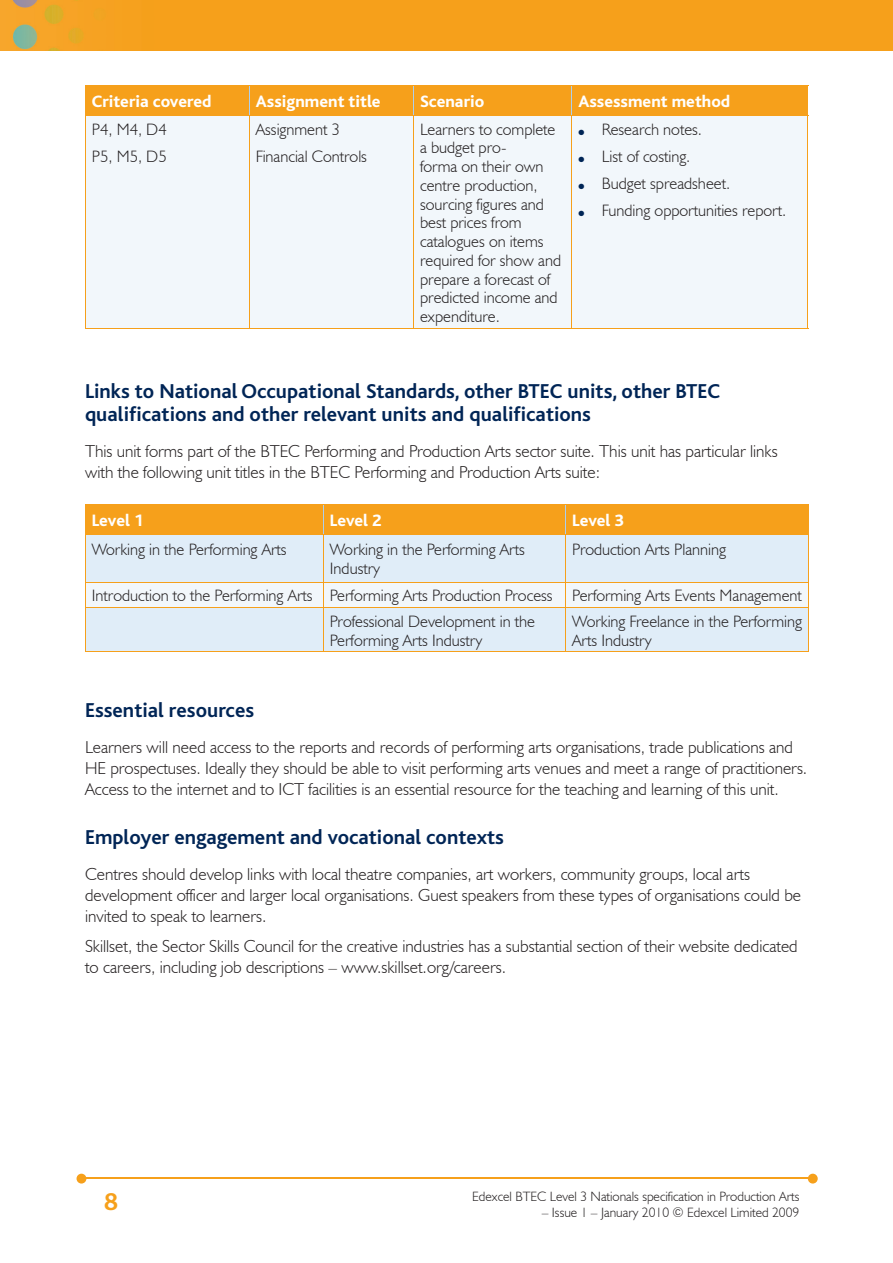
<style>
.page{position:relative;width:893px;height:1263px;background:#fff}
.page>*{position:absolute;margin:0;border:0;box-sizing:border-box;transform-origin:0 0}
.t1{font:700 25.5px "Bliss";color:#f6a01b}
.t2{font:700 21px/22.5px "Bliss";color:#002556}
.t3{font:300 17.25px/21px "Humanist 521 BT";color:#231f20}
.t4{font:800 17.25px "Bliss";color:#fff}
.t5{font:300 16.5px/18.8px "Humanist 521 BT";color:#231f20}
.t6{font:300 13.5px "Humanist 521 BT";color:#231f20}
.t7{font:7.5px "Zapf Dingbats";color:#002556}
</style>
<div class="page">
<img style="left:0;top:0;width:893px;height:51px">
<hr style="left:82px;top:1178px;width:728px;height:1px;background:#f6a01b">
<svg style="left:808px;top:1174px;width:10px;height:9px"></svg>
<svg style="left:77px;top:1174px;width:9px;height:9px"></svg>
<div style="left:86px;top:116px;width:721px;height:212px;background:#f2f7fb"></div>
<div style="left:85px;top:86px;width:723px;height:29px;background:#f6a01b"></div>
<hr style="left:85px;top:85px;width:165px;height:1px;background:#f6a01b">
<hr style="left:250px;top:85px;width:164px;height:1px;background:#f6a01b">
<hr style="left:414px;top:85px;width:158px;height:1px;background:#f6a01b">
<hr style="left:572px;top:85px;width:236px;height:1px;background:#f6a01b">
<hr style="left:85px;top:115px;width:165px;height:1px;background:#f6a01b">
<hr style="left:250px;top:115px;width:164px;height:1px;background:#f6a01b">
<hr style="left:414px;top:115px;width:158px;height:1px;background:#f6a01b">
<hr style="left:572px;top:115px;width:236px;height:1px;background:#f6a01b">
<hr style="left:249px;top:116px;width:1px;height:212px;background:#f6a01b">
<hr style="left:413px;top:116px;width:1px;height:212px;background:#f6a01b">
<hr style="left:572px;top:116px;width:1px;height:212px;background:#f6a01b">
<hr style="left:85px;top:328px;width:165px;height:1px;background:#f6a01b">
<hr style="left:250px;top:328px;width:164px;height:1px;background:#f6a01b">
<hr style="left:414px;top:328px;width:158px;height:1px;background:#f6a01b">
<hr style="left:572px;top:328px;width:236px;height:1px;background:#f6a01b">
<hr style="left:85px;top:116px;width:1px;height:212px;background:#f6a01b">
<hr style="left:807px;top:116px;width:1px;height:212px;background:#f6a01b">
<div style="left:86px;top:505px;width:722px;height:29px;background:#f6a01b"></div>
<div style="left:86px;top:535px;width:722px;height:116px;background:#e0edf8"></div>
<hr style="left:323px;top:504px;width:1px;height:30px;background:#accfed">
<hr style="left:566px;top:504px;width:1px;height:30px;background:#accfed">
<hr style="left:85px;top:504px;width:1px;height:30px;background:#f6a01b">
<hr style="left:808px;top:504px;width:1px;height:30px;background:#f6a01b">
<hr style="left:85px;top:504px;width:239px;height:1px;background:#f6a01b">
<hr style="left:324px;top:504px;width:242px;height:1px;background:#f6a01b">
<hr style="left:566px;top:504px;width:243px;height:1px;background:#f6a01b">
<hr style="left:85px;top:535px;width:1px;height:47px;background:#f6a01b">
<hr style="left:85px;top:534px;width:239px;height:1px;background:#f6a01b">
<hr style="left:323px;top:535px;width:1px;height:47px;background:#f6a01b">
<hr style="left:324px;top:534px;width:242px;height:1px;background:#f6a01b">
<hr style="left:566px;top:535px;width:1px;height:47px;background:#f6a01b">
<hr style="left:808px;top:535px;width:1px;height:47px;background:#f6a01b">
<hr style="left:566px;top:534px;width:243px;height:1px;background:#f6a01b">
<div style="left:85px;top:582px;width:724px;height:25px;background:#f2f7fb"></div>
<hr style="left:566px;top:582px;width:243px;height:1px;background:#f6a01b">
<hr style="left:85px;top:651px;width:239px;height:1px;background:#f6a01b">
<hr style="left:85px;top:608px;width:1px;height:43px;background:#f6a01b">
<hr style="left:85px;top:607px;width:239px;height:1px;background:#f6a01b">
<hr style="left:324px;top:651px;width:242px;height:1px;background:#f6a01b">
<hr style="left:323px;top:608px;width:1px;height:43px;background:#f6a01b">
<hr style="left:324px;top:607px;width:242px;height:1px;background:#f6a01b">
<hr style="left:566px;top:651px;width:243px;height:1px;background:#f6a01b">
<hr style="left:566px;top:608px;width:1px;height:43px;background:#f6a01b">
<hr style="left:808px;top:608px;width:1px;height:43px;background:#f6a01b">
<hr style="left:566px;top:607px;width:243px;height:1px;background:#f6a01b">
<p class="t4" style="left:92px;top:93px;width:121px">Criteria covered</p>
<p class="t4" style="left:256px;top:93px;width:126px">Assignment title</p>
<p class="t4" style="left:420px;top:93px;width:66px">Scenario</p>
<p class="t4" style="left:578px;top:93px;width:153px">Assessment method</p>
<p class="t5" style="left:92px;top:115px;width:76px;line-height:27.3px">P4, M4, D4<br>P5, M5, D5</p>
<p class="t5" style="left:256px;top:115px;width:113px;line-height:27.3px">Assignment 3<br>Financial Controls</p>
<p class="t5" style="left:420px;top:119px;width:143px">Learners to complete a budget pro-<br>forma on their own centre production, sourcing figures and best prices from catalogues on items required for show and prepare a forecast of predicted income and expenditure.</p>
<p class="t5" style="left:602px;top:115px;width:186px;line-height:27.3px">Research notes.<br>List of costing.<br>Budget spreadsheet.<br>Funding opportunities report.</p>
<p class="t7" style="left:578px;top:128px;width:7px">●</p>
<p class="t7" style="left:578px;top:156px;width:7px">●</p>
<p class="t7" style="left:578px;top:183px;width:7px">●</p>
<p class="t7" style="left:578px;top:210px;width:7px">●</p>
<p class="t2" style="left:85px;top:381px;width:637px">Links to National Occupational Standards, other BTEC units, other BTEC qualifications and other relevant units and qualifications</p>
<p class="t3" style="left:85px;top:440px;width:694px">This unit forms part of the BTEC Performing and Production Arts sector suite. This unit has particular links with the following unit titles in the BTEC Performing and Production Arts suite:</p>
<p class="t4" style="left:92px;top:511px;width:53px">Level 1</p>
<p class="t4" style="left:330px;top:511px;width:53px">Level 2</p>
<p class="t4" style="left:572px;top:511px;width:53px">Level 3</p>
<p class="t5" style="left:92px;top:540px;width:196px">Working in the Performing Arts</p>
<p class="t5" style="left:330px;top:540px;width:196px">Working in the Performing Arts<br>Industry</p>
<p class="t5" style="left:572px;top:540px;width:155px">Production Arts Planning</p>
<p class="t5" style="left:330px;top:583px;width:473px;line-height:25.3px;text-indent:-238px">Introduction to the Performing Arts Performing Arts Production Process Performing Arts Events Management<br>Professional Development in the</p>
<p class="t5" style="left:330px;top:630px;width:154px">Performing Arts Industry</p>
<p class="t5" style="left:572px;top:611px;width:231px">Working Freelance in the Performing<br>Arts Industry</p>
<p class="t2" style="left:85px;top:700px;width:171px">Essential resources</p>
<p class="t3" style="left:85px;top:737px;width:724px">Learners will need access to the reports and records of performing arts organisations, trade publications and<br>HE prospectuses. Ideally they should be able to visit performing arts venues and meet a range of practitioners.<br>Access to the internet and to ICT facilities is an essential resource for the teaching and learning of this unit.</p>
<p class="t2" style="left:85px;top:826px;width:420px">Employer engagement and vocational contexts</p>
<p class="t3" style="left:85px;top:863px;width:717px">Centres should develop links with local theatre companies, art workers, community groups, local arts development officer and larger local organisations. Guest speakers from these types of organisations could be invited to speak to learners.</p>
<p class="t3" style="left:85px;top:935px;width:714px">Skillset, the Sector Skills Council for the creative industries has a substantial section of their website dedicated to careers, including job descriptions – www.skillset.org/careers.</p>
<h1 class="t1" style="left:104px;top:1189px;width:15px">8</h1>
<p class="t6" style="left:472px;top:1188px;width:329px">Edexcel BTEC Level 3 Nationals specification in Production Arts</p>
<p class="t6" style="left:542px;top:1204px;width:259px">– Issue 1 – January 2010 © Edexcel Limited 2009</p>
</div>
